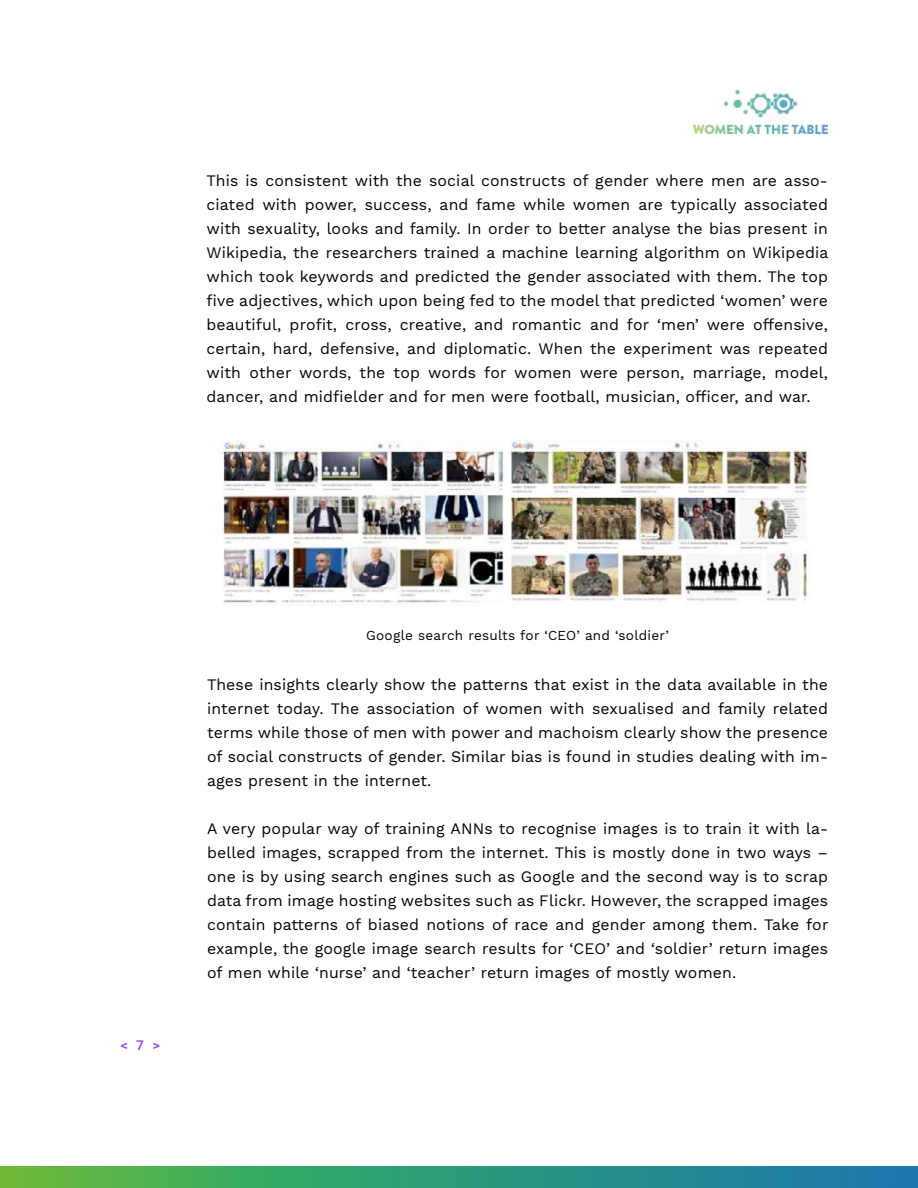
<style>
.page{position:relative;width:918px;height:1188px;background:#fff}
.page>*{position:absolute;margin:0;border:0;box-sizing:border-box;transform-origin:0 0}
.t1{font:15.75px/24px "Work Sans";letter-spacing:.01em;color:#000;text-align:justify}
.t2{font:13.5px "Work Sans";letter-spacing:.02em;color:#000}
.t3{font:700 13.5px "Roboto Mono";color:#9e4ddf}
</style>
<div class="page">
<svg style="left:1px;top:1166px;width:916px;height:22px;background:#329a78"></svg>
<img style="left:693px;top:90px;width:135px;height:44px">
<img style="left:216px;top:441px;width:592px;height:164px">
<p class="t1" style="left:207px;top:169px;width:623px">This is consistent with the social constructs of gender where men are asso&shy;ciated with power, success, and fame while women are typically associated with sexuality, looks and family. In order to better analyse the bias present in Wikipedia, the researchers trained a machine learning algorithm on Wikipedia which took keywords and predicted the gender associated with them. The top five adjectives, which upon being fed to the model that predicted ‘women’ were beautiful, profit, cross, creative, and romantic and for ‘men’ were offensive, certain, hard, defensive, and diplomatic. When the experiment was repeated with other words, the top words for women were person, marriage, model, dancer, and midfielder and for men were football, musician, officer, and war.</p>
<p class="t3" style="left:120px;top:1036px;width:42px">&lt; 7 &gt;</p>
<p class="t2" style="left:366px;top:628px;width:305px">Google search results for ‘CEO’ and ‘soldier’</p>
<p class="t1" style="left:207px;top:673px;width:623px">These insights clearly show the patterns that exist in the data available in the internet today. The association of women with sexualised and family related terms while those of men with power and machoism clearly show the presence of social constructs of gender. Similar bias is found in studies dealing with im&shy;ages present in the internet.</p>
<p class="t1" style="left:207px;top:817px;width:623px">A very popular way of training ANNs to recognise images is to train it with la&shy;belled images, scrapped from the internet. This is mostly done in two ways – one is by using search engines such as Google and the second way is to scrap data from image hosting websites such as Flickr. However, the scrapped images contain patterns of biased notions of race and gender among them. Take for example, the google image search results for ‘CEO’ and ‘soldier’ return images of men while ‘nurse’ and ‘teacher’ return images of mostly women.</p>
</div>
